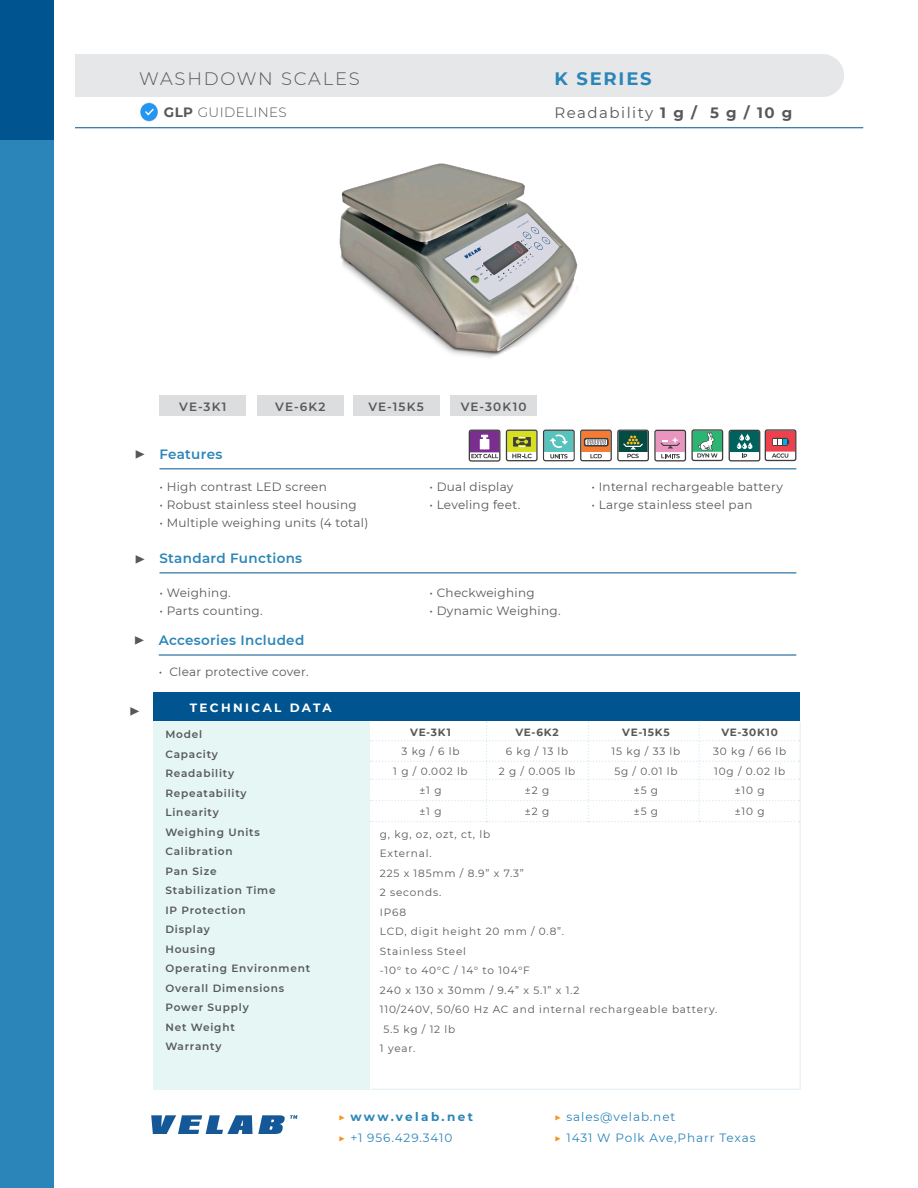
<style>
.page{position:relative;width:918px;height:1188px;background:#fff}
.page>*{position:absolute;margin:0;border:0;box-sizing:border-box;transform-origin:0 0}
.t1{font:300 18px "Montserrat";letter-spacing:.1em;color:#57585a}
.t2{font:700 18px "Montserrat";letter-spacing:.1em;color:#2b85b9}
.t3{font:18px "Minion Pro";color:#57585a}
.t4{font:15px "Montserrat";letter-spacing:.1em;color:#57585a}
.t5{font:600 13.5px "Montserrat";letter-spacing:.025em;color:#2b85b9}
.t6{font:300 13.5px "Montserrat";letter-spacing:.03em;color:#57585a}
.t7{font:12px "Montserrat";letter-spacing:.025em;color:#57585a}
.t8{font:12px "Montserrat";letter-spacing:.075em;color:#2b85b9}
.t9{font:600 12px "Montserrat";letter-spacing:.1em;color:#57585a}
.t10{font:700 12px "Montserrat";letter-spacing:.2em;color:#2b85b9}
.t11{font:700 12px "Montserrat";letter-spacing:.2em;color:#fff}
.t12{font:10.5px "Montserrat";letter-spacing:.075em;color:#57585a}
.t13{font:600 10.5px "Montserrat";letter-spacing:.075em;color:#57585a}
.t14{font:700 10.5px "Montserrat";letter-spacing:.075em;color:#57585a}
.s1{font-weight:700}
.s2{font-weight:400;color:#f7931d}
.s3{color:#f7931d}
</style>
<div class="page">
<div style="left:36px;top:54px;width:808px;height:43px;background:#e6e7e9;border-radius:22px"></div>
<hr style="left:53px;top:127px;width:810px;height:1px;background:#00548f">
<div style="left:0;top:140px;width:54px;height:1048px;background:#2b85b9"></div>
<div style="left:0;top:0;width:54px;height:140px;background:#00548f"></div>
<div style="left:54px;top:0;width:20px;height:1188px;background:#fff"></div>
<svg style="left:151px;top:1115px;width:146px;height:19px"></svg>
<img style="left:140px;top:103px;width:18px;height:18px">
<hr style="left:159px;top:655px;width:637px;height:1px;background:#00548f">
<hr style="left:160px;top:573px;width:636px;height:1px;background:#00548f">
<div style="left:153px;top:722px;width:217px;height:368px;background:#e5f6f5"></div>
<div style="left:153px;top:692px;width:647px;height:29px;background:#00548f"></div>
<hr style="left:160px;top:468px;width:636px;height:1px;background:#00548f">
<svg style="left:469px;top:430px;width:31px;height:32px"></svg>
<svg style="left:506px;top:429px;width:217px;height:32px"></svg>
<svg style="left:729px;top:429px;width:67px;height:32px"></svg>
<img style="left:339px;top:163px;width:239px;height:195px">
<svg style="left:371px;top:721px;width:430px;height:369px"></svg>
<div style="left:159px;top:396px;width:87px;height:20px;background:#dcdddf"></div>
<div style="left:353px;top:396px;width:87px;height:20px;background:#dcdddf"></div>
<div style="left:257px;top:396px;width:87px;height:20px;background:#dcdddf"></div>
<div style="left:450px;top:396px;width:87px;height:20px;background:#dcdddf"></div>
<p class="t1" style="left:139px;top:66px;width:222px">WASHDOWN SCALES</p>
<p class="t2" style="left:554px;top:66px;width:99px">K SERIES</p>
<p class="t4" style="left:554px;top:102px;width:239px">Readability <span class="s1">1 g / 5 g / 10 g</span></p>
<p class="t6" style="left:164px;top:103px;width:124px"><span class="s1">GLP</span> GUIDELINES</p>
<p class="t9" style="left:179px;top:398px;width:49px">VE-3K1</p>
<p class="t9" style="left:275px;top:398px;width:52px">VE-6K2</p>
<p class="t9" style="left:368px;top:398px;width:57px">VE-15K5</p>
<p class="t9" style="left:461px;top:398px;width:67px">VE-30K10</p>
<p class="t3" style="left:134px;top:441px;width:12px">▶</p>
<p class="t5" style="left:159px;top:444px;width:64px">Features</p>
<p class="t7" style="left:159px;top:478px;width:169px">• High contrast LED screen</p>
<p class="t7" style="left:429px;top:478px;width:86px">• Dual display</p>
<p class="t7" style="left:591px;top:478px;width:193px">• Internal rechargeable battery</p>
<p class="t7" style="left:159px;top:496px;width:199px">• Robust stainless steel housing</p>
<p class="t7" style="left:429px;top:496px;width:92px">• Leveling feet.</p>
<p class="t7" style="left:591px;top:496px;width:163px">• Large stainless steel pan</p>
<p class="t7" style="left:159px;top:514px;width:210px">• Multiple weighing units (4 total)</p>
<p class="t3" style="left:134px;top:546px;width:12px">▶</p>
<p class="t5" style="left:159px;top:548px;width:144px">Standard Functions</p>
<p class="t7" style="left:159px;top:584px;width:73px">• Weighing.</p>
<p class="t7" style="left:429px;top:584px;width:107px">• Checkweighing</p>
<p class="t7" style="left:159px;top:602px;width:105px">• Parts counting.</p>
<p class="t7" style="left:429px;top:602px;width:133px">• Dynamic Weighing.</p>
<p class="t3" style="left:134px;top:627px;width:12px">▶</p>
<p class="t5" style="left:159px;top:630px;width:147px">Accesories Included</p>
<p class="t7" style="left:159px;top:663px;width:151px">• Clear protective cover.</p>
<p class="t3" style="left:129px;top:698px;width:12px">▶</p>
<p class="t11" style="left:190px;top:699px;width:143px">TECHNICAL DATA</p>
<p class="t13" style="left:165px;top:727px;width:38px">Model</p>
<p class="t13" style="left:165px;top:746px;width:54px">Capacity</p>
<p class="t13" style="left:165px;top:766px;width:70px">Readability</p>
<p class="t13" style="left:165px;top:785px;width:83px">Repeatability</p>
<p class="t13" style="left:165px;top:805px;width:55px">Linearity</p>
<p class="t13" style="left:165px;top:824px;width:96px">Weighing Units</p>
<p class="t13" style="left:165px;top:844px;width:69px">Calibration</p>
<p class="t13" style="left:165px;top:863px;width:53px">Pan Size</p>
<p class="t13" style="left:165px;top:883px;width:112px">Stabilization Time</p>
<p class="t13" style="left:165px;top:902px;width:82px">IP Protection</p>
<p class="t13" style="left:165px;top:922px;width:46px">Display</p>
<p class="t13" style="left:165px;top:941px;width:52px">Housing</p>
<p class="t13" style="left:165px;top:961px;width:146px">Operating Environment</p>
<p class="t13" style="left:165px;top:980px;width:120px">Overall Dimensions</p>
<p class="t13" style="left:165px;top:1000px;width:85px">Power Supply</p>
<p class="t13" style="left:165px;top:1019px;width:71px">Net Weight</p>
<p class="t13" style="left:165px;top:1039px;width:57px">Warranty</p>
<p class="t14" style="left:410px;top:724px;width:42px">VE-3K1</p>
<p class="t12" style="left:402px;top:744px;width:59px">3 kg / 6 lb</p>
<p class="t12" style="left:393px;top:764px;width:76px">1 g / 0.002 lb</p>
<p class="t12" style="left:419px;top:783px;width:24px">±1 g</p>
<p class="t12" style="left:419px;top:804px;width:24px">±1 g</p>
<p class="t14" style="left:515px;top:724px;width:45px">VE-6K2</p>
<p class="t12" style="left:506px;top:744px;width:64px">6 kg / 13 lb</p>
<p class="t12" style="left:499px;top:764px;width:78px">2 g / 0.005 lb</p>
<p class="t12" style="left:525px;top:783px;width:26px">±2 g</p>
<p class="t12" style="left:525px;top:804px;width:26px">±2 g</p>
<p class="t14" style="left:622px;top:724px;width:49px">VE-15K5</p>
<p class="t12" style="left:612px;top:744px;width:70px">15 kg / 33 lb</p>
<p class="t12" style="left:614px;top:764px;width:65px">5g / 0.01 lb</p>
<p class="t12" style="left:634px;top:783px;width:26px">±5 g</p>
<p class="t12" style="left:634px;top:804px;width:26px">±5 g</p>
<p class="t14" style="left:721px;top:724px;width:58px">VE-30K10</p>
<p class="t12" style="left:713px;top:744px;width:74px">30 kg / 66 lb</p>
<p class="t12" style="left:714px;top:764px;width:72px">10g / 0.02 lb</p>
<p class="t12" style="left:735px;top:783px;width:31px">±10 g</p>
<p class="t12" style="left:735px;top:804px;width:31px">±10 g</p>
<p class="t12" style="left:380px;top:827px;width:112px">g, kg, oz, ozt, ct, lb</p>
<p class="t12" style="left:380px;top:846px;width:53px">External.</p>
<p class="t12" style="left:380px;top:866px;width:146px">225 x 185mm / 8.9” x 7.3”</p>
<p class="t12" style="left:380px;top:885px;width:63px">2 seconds.</p>
<p class="t12" style="left:380px;top:905px;width:28px">IP68</p>
<p class="t12" style="left:380px;top:924px;width:186px">LCD, digit height 20 mm / 0.8”.</p>
<p class="t12" style="left:380px;top:944px;width:88px">Stainless Steel</p>
<p class="t12" style="left:380px;top:963px;width:152px">-10° to 40°C / 14° to 104°F</p>
<p class="t12" style="left:380px;top:983px;width:201px">240 x 130 x 30mm / 9.4” x 5.1” x 1.2</p>
<p class="t12" style="left:380px;top:1002px;width:339px">110/240V, 50/60 Hz AC and internal rechargeable battery.</p>
<p class="t12" style="left:383px;top:1022px;width:73px">5.5 kg / 12 lb</p>
<p class="t12" style="left:380px;top:1041px;width:37px">1 year.</p>
<p class="t10" style="left:338px;top:1108px;width:136px"><span class="s2">▶</span> www.velab.net</p>
<p class="t8" style="left:554px;top:1108px;width:123px"><span class="s3">▶</span> sales@velab.net</p>
<p class="t8" style="left:338px;top:1129px;width:116px"><span class="s3">▶</span> +1 956.429.3410</p>
<p class="t8" style="left:554px;top:1129px;width:203px"><span class="s3">▶</span> 1431 W Polk Ave,Pharr Texas</p>
</div>
